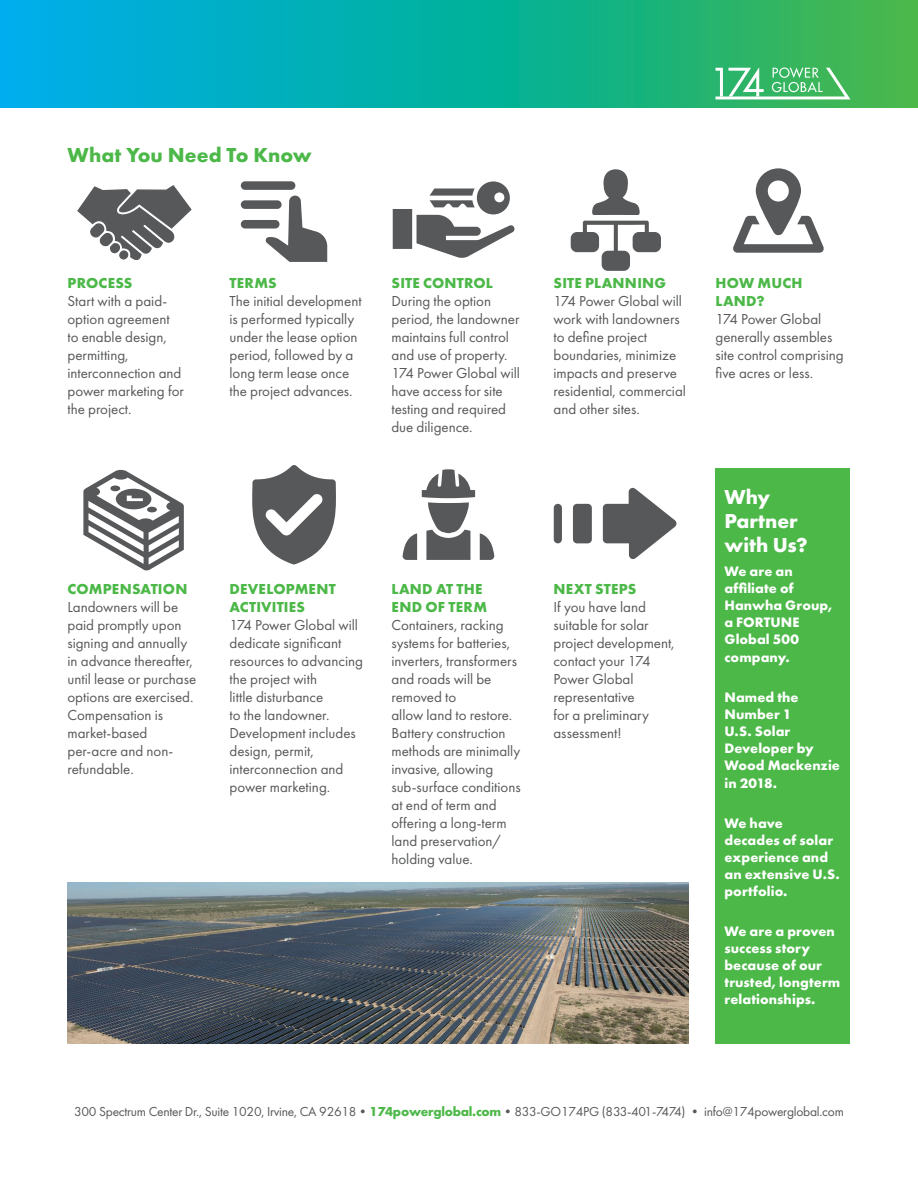
<style>
.page{position:relative;width:918px;height:1188px;background:#fff}
.page>*{position:absolute;margin:0;border:0;box-sizing:border-box;transform-origin:0 0}
.Display_Headlines{font:700 21px "Futura PT";color:#4cb848}
.Display_Headlines-2{font:700 21px/24px "Futura PT";color:#fff}
.t1{font:15px/18px "Futura PT";color:#57585a}
.t2{font:700 14.25px/17.1px "Futura PT";letter-spacing:.005em;color:#fff}
.t3{font:13.5px "Futura PT";letter-spacing:-.02em;color:#57585a}
.s1{font-weight:700;color:#4cb848}
</style>
<div class="page">
<div style="left:716px;top:468px;width:134px;height:576px;background:#4cb848"></div>
<svg style="left:0;top:0;width:918px;height:108px;background:#0fb19e"></svg>
<svg style="left:716px;top:68px;width:134px;height:31px"></svg>
<img style="left:68px;top:882px;width:620px;height:162px">
<svg style="left:77px;top:185px;width:115px;height:76px"></svg>
<svg style="left:265px;top:195px;width:62px;height:67px"></svg>
<div style="left:241px;top:181px;width:54px;height:9px;background:#57585a;border-radius:4px"></div>
<div style="left:241px;top:200px;width:41px;height:9px;background:#57585a;border-radius:4px"></div>
<div style="left:241px;top:220px;width:39px;height:9px;background:#57585a;border-radius:4px"></div>
<svg style="left:393px;top:181px;width:122px;height:77px"></svg>
<svg style="left:83px;top:469px;width:101px;height:102px"></svg>
<svg style="left:571px;top:221px;width:90px;height:50px"></svg>
<svg style="left:592px;top:169px;width:48px;height:46px"></svg>
<svg style="left:733px;top:168px;width:91px;height:85px"></svg>
<svg style="left:252px;top:465px;width:84px;height:99px"></svg>
<svg style="left:403px;top:469px;width:91px;height:91px"></svg>
<svg style="left:554px;top:488px;width:123px;height:71px"></svg>
<p class="Display_Headlines" style="left:68px;top:141px;width:246px">What You Need To Know</p>
<p class="t1" style="left:68px;top:274px;width:118px"><span class="s1">PROCESS<br></span>Start with a paid&shy;option agreement to enable design, permitting, interconnection and power marketing for the project.</p>
<p class="t1" style="left:230px;top:274px;width:134px"><span class="s1">TERMS<br></span>The initial development is performed typically under the lease option period, followed by a long term lease once the project advances.</p>
<p class="t1" style="left:392px;top:274px;width:130px"><span class="s1">SITE CONTROL<br></span>During the option period, the landowner maintains full control and use of property.<br>174 Power Global will have access for site testing and required due diligence.</p>
<p class="t1" style="left:554px;top:274px;width:134px"><span class="s1">SITE PLANNING<br></span>174 Power Global will work with landowners to define project boundaries, minimize impacts and preserve residential, commercial and other sites.</p>
<p class="t1" style="left:716px;top:274px;width:130px"><span class="s1">HOW MUCH<br>LAND?<br></span>174 Power Global generally assembles site control comprising five acres or less.</p>
<p class="t1" style="left:68px;top:580px;width:130px"><span class="s1">COMPENSATION<br></span>Landowners will be paid promptly upon signing and annually in advance thereafter, until lease or purchase options are exercised.<br>Compensation is market-based per-acre and non&shy;refundable.</p>
<p class="t1" style="left:230px;top:580px;width:135px"><span class="s1">DEVELOPMENT<br>ACTIVITIES<br></span>174 Power Global will dedicate significant resources to advancing the project with<br>little disturbance<br>to the landowner.<br>Development includes design, permit, interconnection and power marketing.</p>
<p class="t1" style="left:392px;top:580px;width:131px"><span class="s1">LAND AT THE<br>END OF TERM<br></span>Containers, racking systems for batteries, inverters, transformers and roads will be removed to<br>allow land to restore.<br>Battery construction methods are minimally invasive, allowing sub-surface conditions at end of term and offering a long-term land preservation/ holding value.</p>
<p class="t1" style="left:554px;top:580px;width:123px"><span class="s1">NEXT STEPS<br></span>If you have land suitable for solar project development, contact your 174<br>Power Global representative<br>for a preliminary assessment!</p>
<p class="Display_Headlines-2" style="left:724px;top:484px;width:85px">Why<br>Partner with Us?</p>
<p class="t2" style="left:724px;top:562px;width:110px">We are an affiliate of<br>Hanwha Group, a FORTUNE<br>Global 500 company.</p>
<p class="t2" style="left:724px;top:688px;width:117px">Named the<br>Number 1<br>U.S. Solar<br>Developer by<br>Wood Mackenzie in 2018.</p>
<p class="t2" style="left:724px;top:814px;width:117px">We have decades of solar experience and an extensive U.S. portfolio.</p>
<p class="t2" style="left:724px;top:922px;width:117px">We are a proven success story because of our trusted, longterm relationships.</p>
<p class="t3" style="left:74px;top:1103px;width:771px">300 Spectrum Center Dr., Suite 1020, Irvine, CA 92618•<span class="s1">174powerglobal.com</span>•833-GO174PG (833-401-7474) • info@174powerglobal.com</p>
</div>
